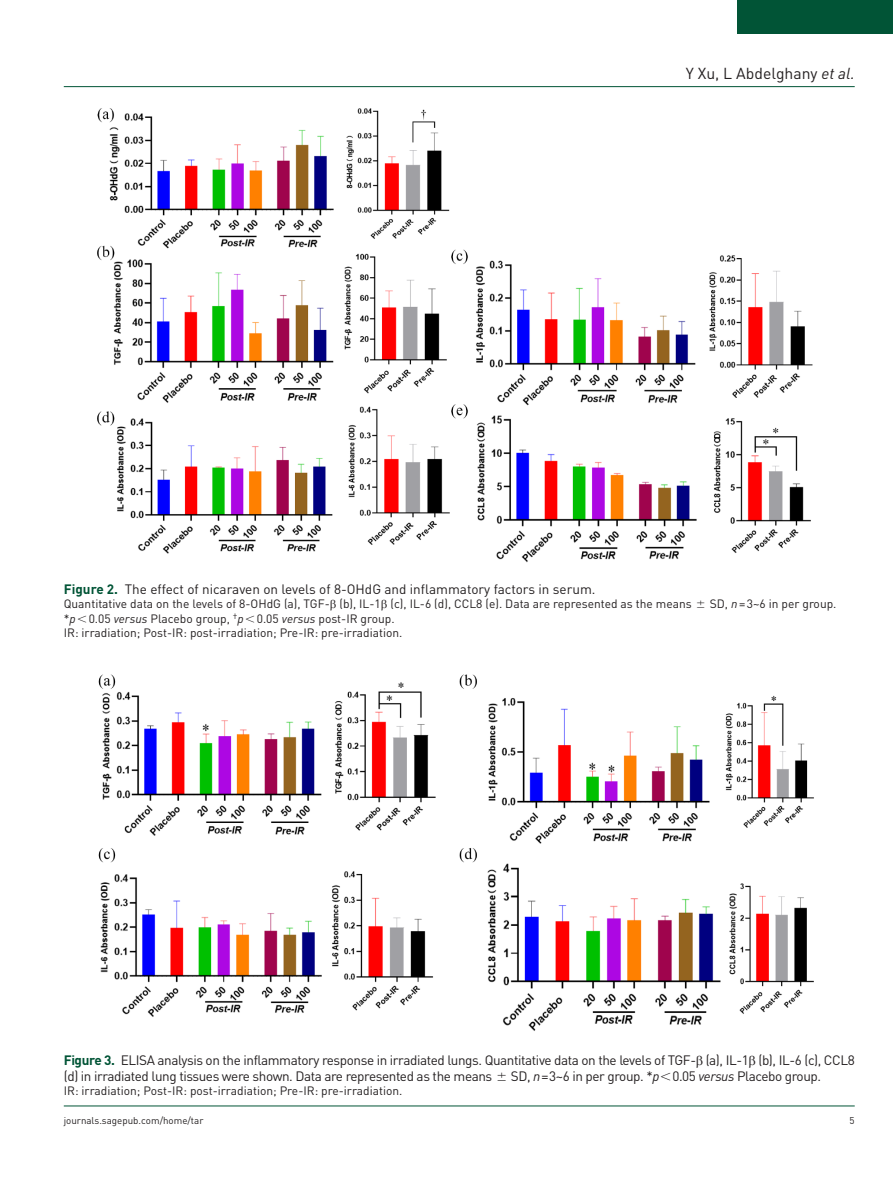
<style>
.page{position:relative;width:893px;height:1191px;background:#fff}
.page>*{position:absolute;margin:0;border:0;box-sizing:border-box;transform-origin:0 0}
.t1{font:15.75px "DIN";color:#231f20}
.t2{font:13.5px/15.8px "DIN";letter-spacing:-.03em;color:#231f20}
.t3{font:13.5px "DIN";color:#231f20}
.t4{font:12px/14.2px "DIN";color:#231f20}
.t5{font:9.75px "DIN";color:#231f20}
.s1{font-style:italic}
.s2{font-weight:700;color:#015436}
</style>
<div class="page">
<hr style="left:64px;top:86px;width:791px;height:1px;background:#015436">
<hr style="left:64px;top:1105px;width:791px;height:1px;background:#015436">
<div style="left:738px;top:0;width:155px;height:34px;background:#015436"></div>
<img style="left:98px;top:674px;width:716px;height:357px">
<img style="left:97px;top:108px;width:716px;height:455px">
<h1 class="t1" style="left:686px;top:63px;width:171px">Y Xu, L Abdelghany <span class="s1">et al.</span></h1>
<p class="t3" style="left:64px;top:581px;width:533px"><span class="s2">Figure 2.</span> The effect of nicaraven on levels of 8-OHdG and inflammatory factors in serum.</p>
<p class="t4" style="left:64px;top:596px;width:629px">Quantitative data on the levels of 8-OHdG (a), TGF- (b), IL-1 (c), IL-6 (d), CCL8 (e). Data are represented as the means</p>
<p class="t4" style="left:710px;top:596px;width:128px">SD, <span class="s1">n</span>=3~6 in per group.</p>
<p class="t4" style="left:64px;top:611px;width:340px">*<span class="s1">p</span> 0.05 <span class="s1">versus</span> Placebo group, <sup>†</sup><span class="s1">p</span> 0.05 <span class="s1">versus</span> post-IR group.<br>IR: irradiation; Post-IR: post-irradiation; Pre-IR: pre-irradiation.</p>
<p class="t2" style="left:64px;top:1052px;width:792px"><span class="s2">Figure 3.</span> ELISA analysis on the inflammatory response in irradiated lungs. Quantitative data on the levels of TGF- (a), IL-1 (b), IL-6 (c), CCL8 (d) in irradiated lung tissues were shown. Data are represented as the means</p>
<p class="t2" style="left:511px;top:1068px;width:312px">SD, <span class="s1">n</span>=3~6 in per group. *<span class="s1">p</span> 0.05 <span class="s1">versus</span> Placebo group.</p>
<p class="t4" style="left:64px;top:1083px;width:340px">IR: irradiation; Post-IR: post-irradiation; Pre-IR: pre-irradiation.</p>
<p class="t5" style="left:64px;top:1114px;width:141px">journals.sagepub.com/home/tar</p>
<p class="t5" style="left:850px;top:1114px;width:7px">5</p>
</div>
